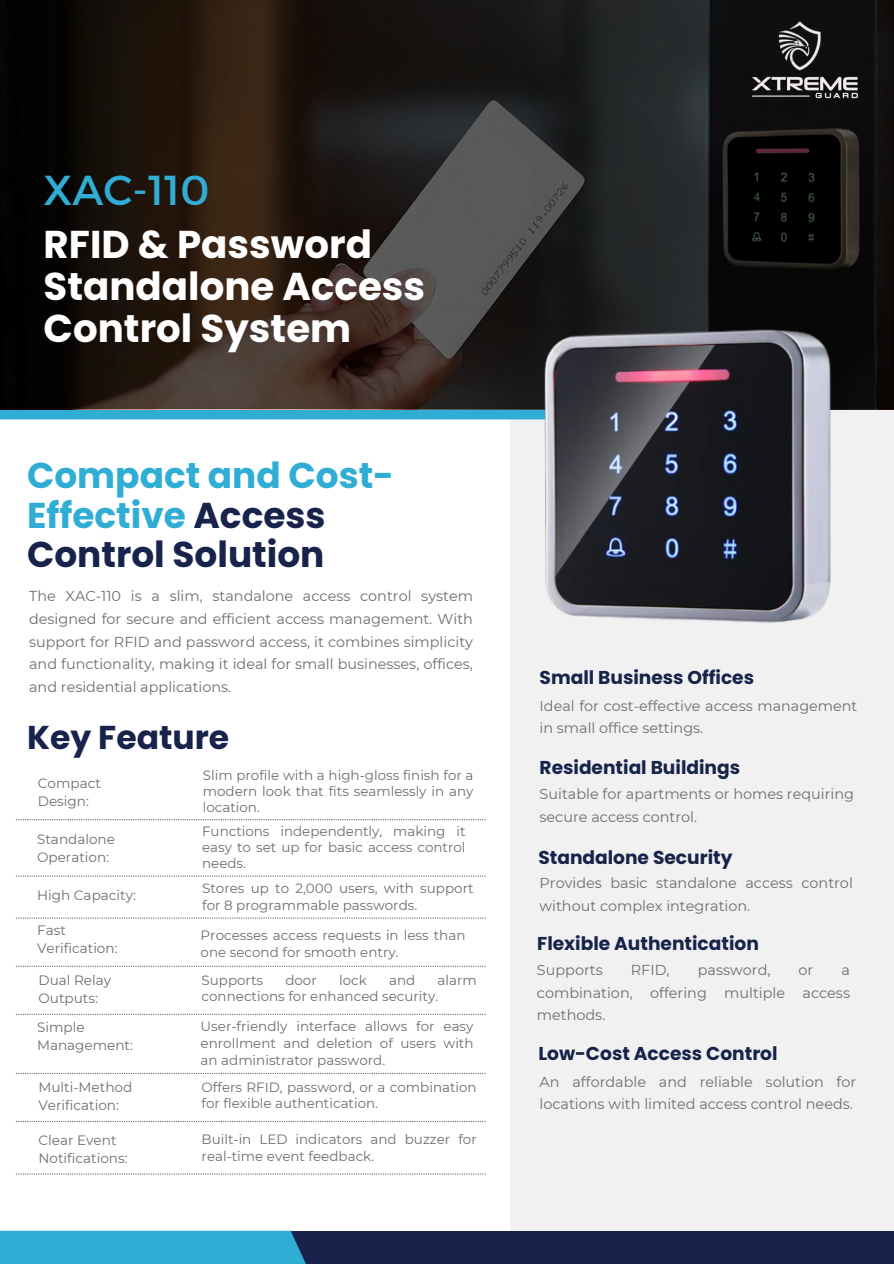
<style>
.page{position:relative;width:894px;height:1264px;background:#fff}
.page>*{position:absolute;margin:0;border:0;box-sizing:border-box;transform-origin:0 0}
.t1{font:41.85px "Montserrat";color:#30add4}
.t2{font:700 38.7px/42px "Poppins";color:#fff}
.t3{font:700 35.85px/39.3px "Poppins";color:#30add4}
.t4{font:700 33px "Poppins";color:#18234b}
.t5{font:700 18.6px "Poppins";color:#18234b}
.t6{font:14.4px/22.5px "Montserrat";color:#6d6e70}
.t7{font:13.65px/18.1px "Montserrat";color:#6d6e70}
.t8{font:13.5px/16.8px "Montserrat";color:#6d6e70}
.s1{color:#18234b}
</style>
<div class="page">
<div style="left:510px;top:0;width:383px;height:1263px;background:#f1f1f1"></div>
<div style="left:213px;top:1231px;width:680px;height:32px;background:#18234b"></div>
<div style="left:0;top:1230px;width:306px;height:33px;background:#30add4"></div>
<svg style="left:16px;top:819px;width:469px;height:1px"></svg>
<svg style="left:16px;top:875px;width:469px;height:1px"></svg>
<svg style="left:16px;top:917px;width:469px;height:1px"></svg>
<svg style="left:16px;top:965px;width:469px;height:1px"></svg>
<svg style="left:16px;top:1013px;width:469px;height:1px"></svg>
<svg style="left:16px;top:1072px;width:469px;height:1px"></svg>
<svg style="left:16px;top:1121px;width:469px;height:1px"></svg>
<svg style="left:0;top:0;width:893px;height:409px;background:#221d1a"></svg>
<img style="left:751px;top:72px;width:106px;height:31px">
<img style="left:778px;top:20px;width:44px;height:52px">
<svg style="left:16px;top:1173px;width:469px;height:1px"></svg>
<img style="left:537px;top:330px;width:304px;height:293px">
<p class="t1" style="left:44px;top:163px;width:167px">XAC-110</p>
<p class="t2" style="left:44px;top:223px;width:383px">RFID &amp; Password<br>Standalone Access<br>Control System</p>
<p class="t3" style="left:27px;top:456px;width:368px">Compact and Cost-<br>Effective <span class="s1">Access<br>Control Solution</span></p>
<p class="t6" style="left:29px;top:584px;width:445px;text-align:justify">The XAC-110 is a slim, standalone access control system designed for secure and efficient access management. With support for RFID and password access, it combines simplicity and functionality, making it ideal for small businesses, offices, and residential applications.</p>
<p class="t4" style="left:27px;top:714px;width:204px">Key Feature</p>
<p class="t7" style="left:38px;top:774px;width:65px">Compact<br>Design:</p>
<h4 class="t8" style="left:203px;top:767px;width:272px;line-height:16px;text-align:justify">Slim profile with a high-gloss finish for a modern look that fits seamlessly in any location.</h4>
<h4 class="t7" style="left:37px;top:830px;width:79px">Standalone<br>Operation:</h4>
<p class="t7" style="left:37px;top:886px;width:100px">High Capacity:</p>
<h4 class="t8" style="left:202px;top:823px;width:265px;line-height:16px;text-align:justify">Functions independently, making it easy to set up for basic access control needs.</h4>
<p class="t8" style="left:202px;top:880px;width:273px">Stores up to 2,000 users, with support for 8 programmable passwords.</p>
<h3 class="t7" style="left:37px;top:920px;width:82px">Fast<br>Verification:</h3>
<p class="t8" style="left:200px;top:927px;width:266px">Processes access requests in less than one second for smooth entry.</p>
<h3 class="t7" style="left:38px;top:970px;width:74px">Dual Relay<br>Outputs:</h3>
<p class="t8" style="left:201px;top:971px;width:63px">Supports</p>
<p class="t8" style="left:285px;top:971px;width:33px">door</p>
<p class="t8" style="left:339px;top:971px;width:29px">lock</p>
<p class="t8" style="left:389px;top:971px;width:28px">and</p>
<p class="t8" style="left:201px;top:971px;width:276px;text-indent:236px">alarm connections for enhanced security.</p>
<p class="t7" style="left:37px;top:1018px;width:97px">Simple<br>Management:</p>
<p class="t8" style="left:200px;top:1018px;width:274px;text-align:justify">User-friendly interface allows for easy enrollment and deletion of users with an administrator password.</p>
<p class="t7" style="left:38px;top:1078px;width:95px">Multi-Method<br>Verification:</p>
<p class="t8" style="left:201px;top:1078px;width:276px">Offers RFID, password, or a combination for flexible authentication.</p>
<p class="t7" style="left:38px;top:1130px;width:90px">Clear Event<br>Notifications:</p>
<p class="t8" style="left:201px;top:1130px;width:276px">Built-in LED indicators and buzzer for real-time event feedback.</p>
<p class="t5" style="left:539px;top:664px;width:216px">Small Business Offices</p>
<h4 class="t6" style="left:539px;top:694px;width:319px">Ideal for cost-effective access management in small office settings.</h4>
<p class="t5" style="left:539px;top:754px;width:202px">Residential Buildings</p>
<h4 class="t6" style="left:539px;top:782px;width:316px">Suitable for apartments or homes requiring secure access control.</h4>
<p class="t5" style="left:538px;top:844px;width:195px">Standalone Security</p>
<p class="t6" style="left:539px;top:871px;width:315px">Provides basic standalone access control without complex integration.</p>
<p class="t5" style="left:537px;top:930px;width:223px">Flexible Authentication</p>
<p class="t6" style="left:536px;top:958px;width:67px">Supports</p>
<p class="t6" style="left:630px;top:958px;width:40px">RFID,</p>
<p class="t6" style="left:697px;top:958px;width:74px">password,</p>
<p class="t6" style="left:798px;top:958px;width:16px">or</p>
<p class="t6" style="left:536px;top:958px;width:314px;text-align:justify;text-indent:304px">a combination, offering multiple access methods.</p>
<p class="t5" style="left:538px;top:1040px;width:241px">Low-Cost Access Control</p>
<p class="t6" style="left:539px;top:1070px;width:318px">An affordable and reliable solution for locations with limited access control needs.</p>
</div>
